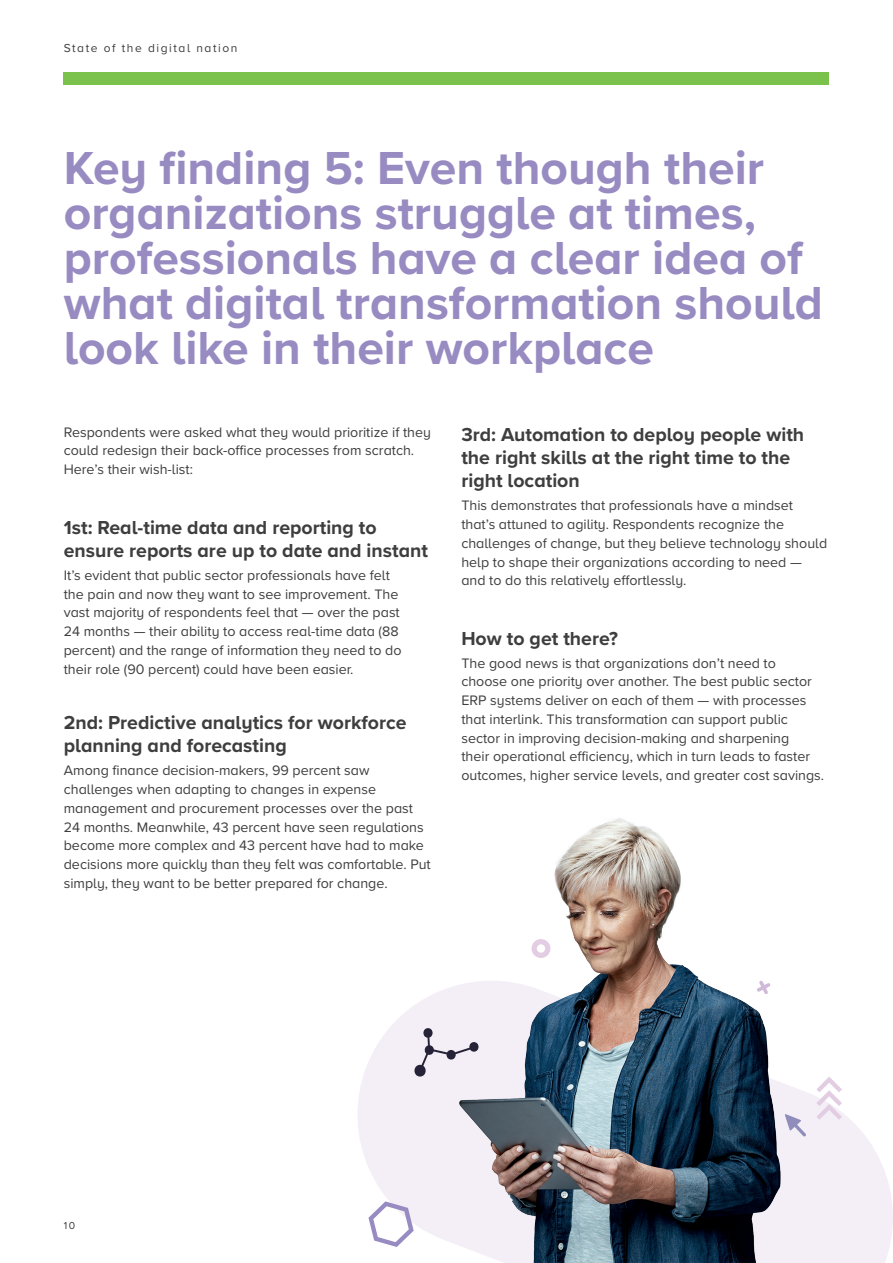
<style>
.page{position:relative;width:893px;height:1263px;background:#fff}
.page>*{position:absolute;margin:0;border:0;box-sizing:border-box;transform-origin:0 0}
.t1{font:700 48px/45px "Proxima Nova A";color:#988bc2}
.t2{font:700 19.5px/23.4px "Proxima Nova A";color:#3e3e3f}
.t3{font:14.25px/18.8px "Proxima Nova A";color:#3e3e3f}
.t4{font:12px "Proxima Nova A";letter-spacing:.13em;color:#3e3e3f}
.t5{font:10.5px "Proxima Nova A";color:#3e3e3f}
</style>
<div class="page">
<div style="left:64px;top:72px;width:765px;height:13px;background:#7ac24b"></div>
<svg style="left:358px;top:997px;width:535px;height:266px;fill:#f4eff6"></svg>
<img style="left:429px;top:818px;width:368px;height:445px">
<svg style="left:812px;top:1076px;width:34px;height:45px"></svg>
<svg style="left:785px;top:1114px;width:21px;height:22px"></svg>
<svg style="left:414px;top:1027px;width:65px;height:50px"></svg>
<svg style="left:368px;top:1201px;width:46px;height:46px"></svg>
<svg style="left:530px;top:939px;width:22px;height:19px"></svg>
<svg style="left:757px;top:981px;width:13px;height:13px"></svg>
<p class="t4" style="left:64px;top:39px;width:175px">State of the digital nation</p>
<h1 class="t1" style="left:64px;top:145px;width:761px">Key finding 5: Even though their organizations struggle at times, professionals have a clear idea of what digital transformation should look like in their workplace</h1>
<p class="t3" style="left:64px;top:422px;width:369px">Respondents were asked what they would prioritize if they could redesign their back-office processes from scratch.<br>Here’s their wish-list:</p>
<h2 class="t2" style="left:64px;top:515px;width:366px">1st: Real-time data and reporting to ensure reports are up to date and instant</h2>
<p class="t3" style="left:64px;top:565px;width:339px">It’s evident that public sector professionals have felt the pain and now they want to see improvement. The vast majority of respondents feel that — over the past 24 months — their ability to access real-time data (88 percent) and the range of information they need to do their role (90 percent) could have been easier.</p>
<h2 class="t2" style="left:64px;top:710px;width:344px">2nd: Predictive analytics for workforce planning and forecasting</h2>
<p class="t3" style="left:64px;top:761px;width:369px">Among finance decision-makers, 99 percent saw challenges when adapting to changes in expense management and procurement processes over the past 24 months. Meanwhile, 43 percent have seen regulations become more complex and 43 percent have had to make decisions more quickly than they felt was comfortable. Put simply, they want to be better prepared for change.</p>
<h2 class="t2" style="left:461px;top:422px;width:344px">3rd: Automation to deploy people with the right skills at the right time to the right location</h2>
<p class="t3" style="left:461px;top:496px;width:367px">This demonstrates that professionals have a mindset that’s attuned to agility. Respondents recognize the challenges of change, but they believe technology should help to shape their organizations according to need — and to do this relatively effortlessly.</p>
<h2 class="t2" style="left:461px;top:626px;width:158px">How to get there?</h2>
<p class="t3" style="left:461px;top:653px;width:364px">The good news is that organizations don’t need to choose one priority over another. The best public sector ERP systems deliver on each of them — with processes that interlink. This transformation can support public sector in improving decision-making and sharpening<br>their operational efficiency, which in turn leads to faster outcomes, higher service levels, and greater cost savings.</p>
<p class="t5" style="left:64px;top:1217px;width:13px">10</p>
</div>
